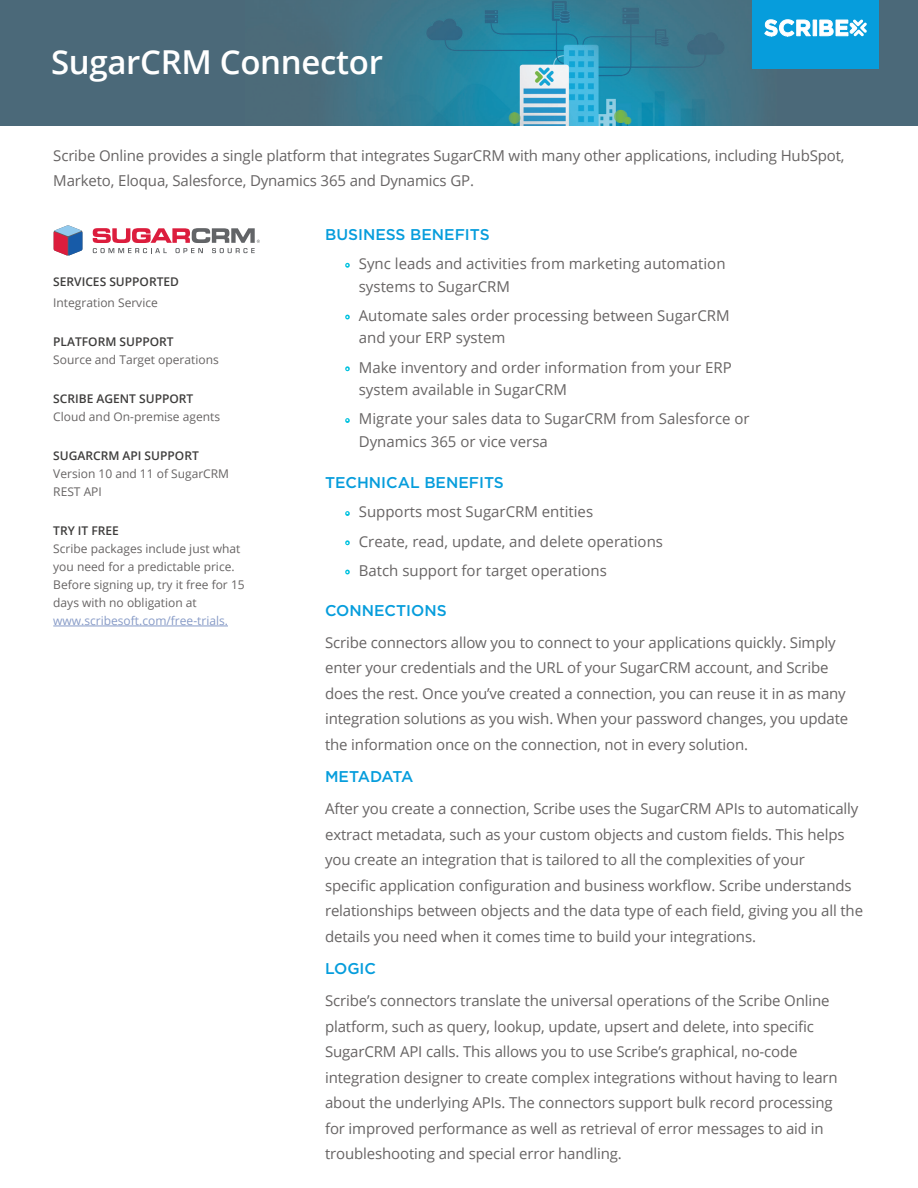
<style>
.page{position:relative;width:918px;height:1188px;background:#fff}
.page>*{position:absolute;margin:0;border:0;box-sizing:border-box;transform-origin:0 0}
.t1{font:600 33px "Open Sans";letter-spacing:-.01em;color:#fff}
.t2{font:500 15.6px "Gotham";color:#069ddc}
.t3{font:500 15.6px "Gotham";letter-spacing:-.05em;color:#069ddc}
.t4{font:15px/25.5px "Open Sans";letter-spacing:-.01em;color:#676464}
.Sidebar_Body_Text{font:12px/18px "Open Sans";color:#676464}
.Sidebar_Heading{font:600 12px "Open Sans";color:#3e3d3c}
.s1{font-weight:600;color:#3e3d3c}
.s2{color:#879bc7}
.s3{font-weight:300;font-size:10.5px;color:#fff}
</style>
<div class="page">
<div style="left:0;top:0;width:918px;height:125px;background:#4b6979"></div>
<img style="left:342px;top:0;width:434px;height:125px">
<div style="left:753px;top:0;width:126px;height:68px;background:#069ddc"></div>
<svg style="left:764px;top:19px;width:103px;height:17px"></svg>
<svg style="left:345px;top:262px;width:5px;height:6px"></svg>
<svg style="left:345px;top:314px;width:5px;height:6px"></svg>
<svg style="left:345px;top:366px;width:5px;height:6px"></svg>
<svg style="left:345px;top:418px;width:5px;height:5px"></svg>
<svg style="left:345px;top:511px;width:5px;height:5px"></svg>
<svg style="left:345px;top:540px;width:5px;height:6px"></svg>
<svg style="left:345px;top:569px;width:5px;height:6px"></svg>
<hr style="left:53px;top:626px;width:175px;height:1px;background:#879bc7">
<svg style="left:54px;top:225px;width:28px;height:31px"></svg>
<svg style="left:93px;top:228px;width:167px;height:25px"></svg>
<p class="t1" style="left:51px;top:39px;width:333px">SugarCRM Connector</p>
<p class="t4" style="left:53px;top:142px;width:793px">Scribe Online provides a single platform that integrates SugarCRM with many other applications, including HubSpot,<br>Marketo, Eloqua, Salesforce, Dynamics 365 and Dynamics GP.</p>
<p class="Sidebar_Body_Text" style="left:53px;top:271px;width:127px;line-height:21px"><span class="s1">SERVICES SUPPORTED<br></span>Integration Service</p>
<p class="Sidebar_Heading" style="left:53px;top:333px;width:122px">PLATFORM SUPPORT</p>
<p class="Sidebar_Body_Text" style="left:53px;top:350px;width:167px">Source and Target operations</p>
<p class="Sidebar_Body_Text" style="left:53px;top:389px;width:168px"><span class="s1">SCRIBE AGENT SUPPORT<br></span>Cloud and On-premise agents</p>
<p class="Sidebar_Heading" style="left:53px;top:447px;width:147px">SUGARCRM API SUPPORT</p>
<p class="Sidebar_Body_Text" style="left:53px;top:464px;width:177px">Version 10 and 11 of SugarCRM<br>REST API</p>
<p class="Sidebar_Heading" style="left:53px;top:522px;width:67px">TRY IT FREE</p>
<p class="Sidebar_Body_Text" style="left:53px;top:539px;width:193px">Scribe packages include just what you need for a predictable price.<br>Before signing up, try it free for 15 days with no obligation at <span class="s2">www.scribesoft.com/free-trials.</span></p>
<p class="t2" style="left:325px;top:224px;width:166px">BUSINESS BENEFITS</p>
<p class="t4" style="left:359px;top:252px;width:368px;line-height:22.5px;text-indent:-13px"><span class="s3">•</span> Sync leads and activities from marketing automation systems to SugarCRM</p>
<p class="t4" style="left:359px;top:304px;width:372px;line-height:22.5px;text-indent:-13px"><span class="s3">•</span> Automate sales order processing between SugarCRM and your ERP system</p>
<p class="t4" style="left:359px;top:356px;width:375px;line-height:22.5px;text-indent:-13px"><span class="s3">•</span> Make inventory and order information from your ERP system available in SugarCRM</p>
<p class="t4" style="left:359px;top:407px;width:392px;line-height:22.5px;text-indent:-13px"><span class="s3">•</span> Migrate your sales data to SugarCRM from Salesforce or<br>Dynamics 365 or vice versa</p>
<p class="t2" style="left:325px;top:472px;width:180px">TECHNICAL BENEFITS</p>
<p class="t4" style="left:346px;top:499px;width:249px"><span class="s3">•</span> Supports most SugarCRM entities</p>
<p class="t4" style="left:346px;top:528px;width:319px"><span class="s3">•</span> Create, read, update, and delete operations</p>
<p class="t4" style="left:346px;top:557px;width:263px"><span class="s3">•</span> Batch support for target operations</p>
<p class="t2" style="left:325px;top:600px;width:123px">CONNECTIONS</p>
<p class="t4" style="left:325px;top:629px;width:525px">Scribe connectors allow you to connect to your applications quickly. Simply enter your credentials and the URL of your SugarCRM account, and Scribe does the rest. Once you’ve created a connection, you can reuse it in as many integration solutions as you wish. When your password changes, you update the information once on the connection, not in every solution.</p>
<p class="t3" style="left:325px;top:766px;width:90px">METADATA</p>
<p class="t4" style="left:325px;top:796px;width:540px">After you create a connection, Scribe uses the SugarCRM APIs to automatically extract metadata, such as your custom objects and custom fields. This helps you create an integration that is tailored to all the complexities of your<br>specific application configuration and business workflow. Scribe understands relationships between objects and the data type of each field, giving you all the details you need when it comes time to build your integrations.</p>
<p class="t2" style="left:325px;top:958px;width:52px">LOGIC</p>
<p class="t4" style="left:325px;top:988px;width:514px">Scribe’s connectors translate the universal operations of the Scribe Online platform, such as query, lookup, update, upsert and delete, into specific SugarCRM API calls. This allows you to use Scribe’s graphical, no-code integration designer to create complex integrations without having to learn about the underlying APIs. The connectors support bulk record processing for improved performance as well as retrieval of error messages to aid in troubleshooting and special error handling.</p>
</div>
